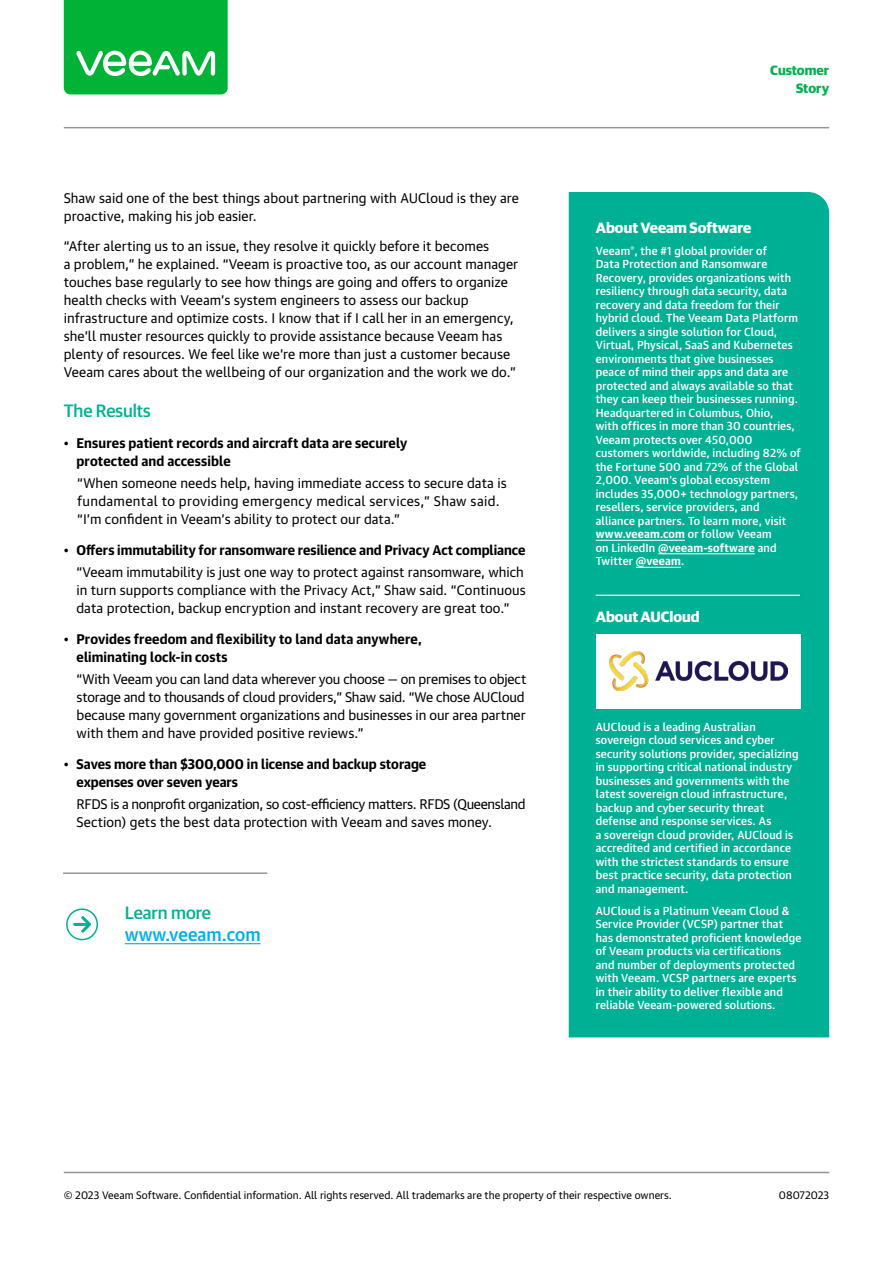
<style>
.page{position:relative;width:893px;height:1263px;background:#fff}
.page>*{position:absolute;margin:0;border:0;box-sizing:border-box;transform-origin:0 0}
.t1{font:500 18px "Guardian Sans Cy";letter-spacing:-.005em;color:#00b095}
.t2{font:500 18px "Guardian Text Sans Cy";color:#00aeef}
.t3{font:700 15px "Guardian Sans Cy";color:#fff}
.t4{font:13.5px/18px "Guardian Text Sans Cy";letter-spacing:.005em;color:#000}
.t5{font:700 13.5px/18px "Guardian Text Sans Cy";letter-spacing:.005em;color:#000}
.t6{font:13.5px/18px "Guardian Text Sans Cy";letter-spacing:-.025em;color:#000}
.t7{font:700 13.5px/18px "Guardian Sans Cy";color:#07b152;text-align:right}
.t8{font:500 11.25px/13.5px "Guardian Text Sans Cy";letter-spacing:.015em;color:#fff}
.t9{font:10.5px "Guardian Text Sans Cy";color:#000}
.s1{font-weight:400}
.s2{font-weight:700}
</style>
<div class="page">
<hr style="left:64px;top:127px;width:765px;height:1px;background:#939598">
<hr style="left:64px;top:1172px;width:765px;height:1px;background:#939598">
<svg style="left:64px;top:0;width:164px;height:94px;background:#19ba4a"></svg>
<hr style="left:125px;top:943px;width:136px;height:1px;background:#00aeef">
<div style="left:66px;top:908px;width:32px;height:32px;border:2px solid #00b095;border-radius:50%"></div>
<svg style="left:79px;top:913px;width:15px;height:22px"></svg>
<hr style="left:75px;top:923px;width:14px;height:3px;background:#00b095">
<hr style="left:63px;top:872px;width:204px;height:2px;background:#939598">
<div style="left:569px;top:192px;width:260px;height:845px;background:#00b095"></div>
<hr style="left:596px;top:540px;width:89px;height:1px;background:#fff">
<hr style="left:658px;top:553px;width:97px;height:1px;background:#fff">
<hr style="left:636px;top:567px;width:45px;height:1px;background:#fff">
<hr style="left:596px;top:595px;width:204px;height:1px;background:#fff">
<div style="left:596px;top:634px;width:205px;height:75px;background:#fff"></div>
<img style="left:609px;top:652px;width:178px;height:39px">
<p class="t4" style="left:64px;top:187px;width:457px">Shaw said one of the best things about partnering with AUCloud is they are proactive, making his job easier.</p>
<p class="t4" style="left:64px;top:236px;width:456px">“After alerting us to an issue, they resolve it quickly before it becomes<br>a problem,” he explained. “Veeam is proactive too, as our account manager touches base regularly to see how things are going and offers to organize health checks with Veeam’s system engineers to assess our backup infrastructure and optimize costs. I know that if I call her in an emergency, she’ll muster resources quickly to provide assistance because Veeam has plenty of resources. We feel like we’re more than just a customer because Veeam cares about the wellbeing of our organization and the work we do.”</p>
<h1 class="t1" style="left:64px;top:398px;width:88px">The Results</h1>
<p class="t5" style="left:77px;top:432px;width:332px;text-indent:-13px"><span class="s1">•</span> Ensures patient records and aircraft data are securely protected and accessible</p>
<p class="t4" style="left:77px;top:473px;width:431px">“When someone needs help, having immediate access to secure data is fundamental to providing emergency medical services,” Shaw said. “I’m confident in Veeam’s ability to protect our data.”</p>
<p class="t5" style="left:64px;top:537px;width:463px;line-height:22.2px;text-align:right"><span class="s1">•</span> Offers immutability for ransomware resilience and Privacy Act compliance <span class="s1">“Veeam immutability is just one way to protect against ransomware, which</span></p>
<p class="t4" style="left:77px;top:580px;width:451px">in turn supports compliance with the Privacy Act,” Shaw said. “Continuous data protection, backup encryption and instant recovery are great too.”</p>
<p class="t5" style="left:77px;top:628px;width:347px;text-indent:-13px"><span class="s1">•</span> Provides freedom and flexibility to land data anywhere, eliminating lock-in costs</p>
<p class="t4" style="left:77px;top:669px;width:451px;text-align:justify">“With Veeam you can land data wherever you choose — on premises to object storage and to thousands of cloud providers,” Shaw said. “We chose AUCloud because many government organizations and businesses in our area partner with them and have provided positive reviews.”</p>
<p class="t5" style="left:77px;top:753px;width:351px;text-indent:-13px"><span class="s1">•</span> Saves more than $300,000 in license and backup storage expenses over seven years</p>
<p class="t6" style="left:77px;top:794px;width:451px">RFDS is a nonprofit organization, so cost-efficiency matters. RFDS (Queensland<br>Section) gets the best data protection with Veeam and saves money.</p>
<h1 class="t1" style="left:125px;top:900px;width:88px">Learn more</h1>
<h1 class="t2" style="left:125px;top:920px;width:137px">www.veeam.com</h1>
<p class="t7" style="left:770px;top:60px;width:60px">Customer<br>Story</p>
<h2 class="t3" style="left:596px;top:216px;width:157px">About Veeam Software</h2>
<p class="t8" style="left:596px;top:243px;width:206px">Veeam<sup>®</sup>, the #1 global provider of<br>Data Protection and Ransomware Recovery, provides organizations with resiliency through data security, data recovery and data freedom for their hybrid cloud. The Veeam Data Platform delivers a single solution for Cloud, Virtual, Physical, SaaS and Kubernetes environments that give businesses peace of mind their apps and data are protected and always available so that they can keep their businesses running.<br>Headquartered in Columbus, Ohio,<br>with offices in more than 30 countries, Veeam protects over 450,000 customers worldwide, including 82% of the Fortune 500 and 72% of the Global 2,000. Veeam’s global ecosystem includes 35,000+ technology partners, resellers, service providers, and alliance partners. To learn more, visit <span class="s2">www.veeam.com</span> or follow Veeam<br>on LinkedIn <span class="s2">@veeam-software</span> and Twitter <span class="s2">@veeam</span>.</p>
<h2 class="t3" style="left:596px;top:606px;width:105px">About AUCloud</h2>
<p class="t8" style="left:596px;top:719px;width:204px">AUCloud is a leading Australian sovereign cloud services and cyber security solutions provider, specializing in supporting critical national industry businesses and governments with the latest sovereign cloud infrastructure, backup and cyber security threat defense and response services. As<br>a sovereign cloud provider, AUCloud is accredited and certified in accordance with the strictest standards to ensure best practice security, data protection and management.</p>
<p class="t8" style="left:596px;top:903px;width:207px">AUCloud is a Platinum Veeam Cloud &amp; Service Provider (VCSP) partner that has demonstrated proficient knowledge of Veeam products via certifications and number of deployments protected with Veeam. VCSP partners are experts in their ability to deliver flexible and reliable Veeam-powered solutions.</p>
<p class="t9" style="left:64px;top:1186px;width:609px">© 2023 Veeam Software. Confidential information. All rights reserved. All trademarks are the property of their respective owners.</p>
<p class="t9" style="left:779px;top:1186px;width:52px">08072023</p>
</div>
